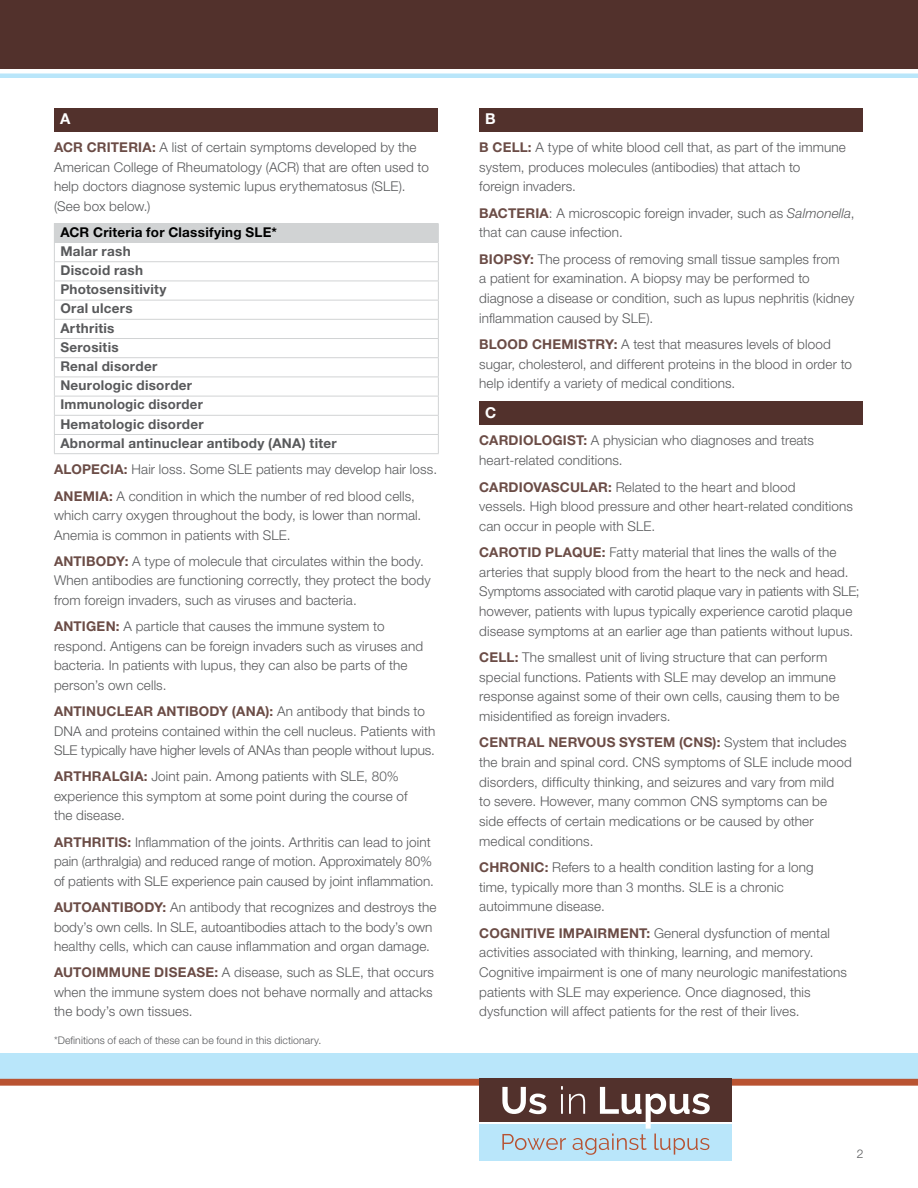
<style>
.page{position:relative;width:918px;height:1188px;background:#fff}
.page>*{position:absolute;margin:0;border:0;box-sizing:border-box;transform-origin:0 0}
.t1{font:700 15px "Helvetica Neue";color:#fff}
.t2{font:300 13.5px/19.6px "Helvetica Neue";letter-spacing:.01em;color:#58595b}
.t3{font:700 13.5px/19.2px "Helvetica Neue";letter-spacing:.02em;color:#58595b}
.t4{font:700 13.5px "Helvetica Neue";letter-spacing:.02em;color:#000}
.t5{font:300 12px "Helvetica Neue";color:#58595b}
.t6{font:300 10.5px "Helvetica Neue";letter-spacing:.01em;color:#58595b}
.s1{font-weight:700;color:#6b4c46}
.s2{font-style:italic}
</style>
<div class="page">
<div style="left:0;top:0;width:918px;height:69px;background:#52312c"></div>
<hr style="left:0;top:74px;width:918px;height:4px;background:#b9e6fa">
<div style="left:0;top:1053px;width:918px;height:29px;background:#b9e6fa"></div>
<div style="left:0;top:1079px;width:918px;height:7px;background:#b95331"></div>
<div style="left:480px;top:1123px;width:252px;height:38px;background:#b9e6fa"></div>
<div style="left:480px;top:1079px;width:252px;height:43px;background:#52312c"></div>
<hr style="left:480px;top:1122px;width:252px;height:2px;background:#fff">
<svg style="left:502px;top:1086px;width:208px;height:69px"></svg>
<div style="left:54px;top:108px;width:384px;height:24px;background:#52312c"></div>
<div style="left:54px;top:223px;width:384px;height:20px;background:#d1d3d4"></div>
<hr style="left:54px;top:261px;width:385px;height:1px;background:#d1d3d4">
<hr style="left:54px;top:281px;width:385px;height:1px;background:#d1d3d4">
<hr style="left:54px;top:300px;width:385px;height:1px;background:#d1d3d4">
<hr style="left:54px;top:319px;width:385px;height:1px;background:#d1d3d4">
<hr style="left:54px;top:338px;width:385px;height:1px;background:#d1d3d4">
<hr style="left:54px;top:357px;width:385px;height:1px;background:#d1d3d4">
<hr style="left:54px;top:377px;width:385px;height:1px;background:#d1d3d4">
<hr style="left:54px;top:396px;width:385px;height:1px;background:#d1d3d4">
<hr style="left:54px;top:415px;width:385px;height:1px;background:#d1d3d4">
<hr style="left:54px;top:434px;width:385px;height:1px;background:#d1d3d4">
<svg style="left:54px;top:243px;width:1px;height:210px"></svg>
<svg style="left:438px;top:223px;width:1px;height:230px"></svg>
<hr style="left:54px;top:453px;width:385px;height:1px;background:#d1d3d4">
<div style="left:479px;top:108px;width:384px;height:24px;background:#52312c"></div>
<div style="left:479px;top:401px;width:384px;height:24px;background:#52312c"></div>
<p class="t1" style="left:60px;top:110px;width:12px">A</p>
<p class="t2" style="left:54px;top:137px;width:376px"><span class="s1">ACR CRITERIA:</span> A list of certain symptoms developed by the American College of Rheumatology (ACR) that are often used to help doctors diagnose systemic lupus erythematosus (SLE). (See box below.)</p>
<p class="t4" style="left:60px;top:224px;width:218px">ACR Criteria for Classifying SLE*</p>
<p class="t3" style="left:60px;top:241px;width:278px">Malar rash<br>Discoid rash<br>Photosensitivity<br>Oral ulcers<br>Arthritis<br>Serositis<br>Renal disorder<br>Neurologic disorder<br>Immunologic disorder<br>Hematologic disorder<br>Abnormal antinuclear antibody (ANA) titer</p>
<p class="t2" style="left:54px;top:456px;width:385px;line-height:26.2px"><span class="s1">ALOPECIA:</span> Hair loss. Some SLE patients may develop hair loss.<br><span class="s1">ANEMIA:</span> A condition in which the number of red blood cells,</p>
<p class="t2" style="left:54px;top:505px;width:369px">which carry oxygen throughout the body, is lower than normal.<br>Anemia is common in patients with SLE.</p>
<p class="t2" style="left:54px;top:551px;width:378px"><span class="s1">ANTIBODY:</span> A type of molecule that circulates within the body.<br>When antibodies are functioning correctly, they protect the body from foreign invaders, such as viruses and bacteria.</p>
<p class="t2" style="left:54px;top:616px;width:371px"><span class="s1">ANTIGEN:</span> A particle that causes the immune system to respond. Antigens can be foreign invaders such as viruses and bacteria. In patients with lupus, they can also be parts of the person’s own cells.</p>
<p class="t2" style="left:54px;top:701px;width:383px"><span class="s1">ANTINUCLEAR ANTIBODY (ANA):</span> An antibody that binds to<br>DNA and proteins contained within the cell nucleus. Patients with<br>SLE typically have higher levels of ANAs than people without lupus.</p>
<p class="t2" style="left:54px;top:767px;width:355px"><span class="s1">ARTHRALGIA:</span> Joint pain. Among patients with SLE, 80% experience this symptom at some point during the course of the disease.</p>
<p class="t2" style="left:54px;top:832px;width:381px"><span class="s1">ARTHRITIS:</span> Inflammation of the joints. Arthritis can lead to joint pain (arthralgia) and reduced range of motion. Approximately 80% of patients with SLE experience pain caused by joint inflammation.</p>
<p class="t2" style="left:54px;top:897px;width:384px"><span class="s1">AUTOANTIBODY:</span> An antibody that recognizes and destroys the body’s own cells. In SLE, autoantibodies attach to the body’s own healthy cells, which can cause inflammation and organ damage.</p>
<p class="t2" style="left:54px;top:962px;width:382px;text-align:justify"><span class="s1">AUTOIMMUNE DISEASE:</span> A disease, such as SLE, that occurs when the immune system does not behave normally and attacks the body’s own tissues.</p>
<p class="t6" style="left:54px;top:1034px;width:269px">*Definitions of each of these can be found in this dictionary.</p>
<p class="t1" style="left:485px;top:110px;width:12px">B</p>
<p class="t2" style="left:479px;top:137px;width:368px"><span class="s1">B CELL:</span> A type of white blood cell that, as part of the immune system, produces molecules (antibodies) that attach to<br>foreign invaders.</p>
<p class="t2" style="left:479px;top:203px;width:377px"><span class="s1">BACTERIA</span>: A microscopic foreign invader, such as <span class="s2">Salmonella</span>, that can cause infection.</p>
<p class="t2" style="left:479px;top:249px;width:377px"><span class="s1">BIOPSY:</span> The process of removing small tissue samples from<br>a patient for examination. A biopsy may be performed to diagnose a disease or condition, such as lupus nephritis (kidney inflammation caused by SLE).</p>
<p class="t2" style="left:479px;top:334px;width:374px"><span class="s1">BLOOD CHEMISTRY:</span> A test that measures levels of blood sugar, cholesterol, and different proteins in the blood in order to help identify a variety of medical conditions.</p>
<p class="t1" style="left:485px;top:403px;width:13px">C</p>
<p class="t2" style="left:479px;top:431px;width:336px"><span class="s1">CARDIOLOGIST:</span> A physician who diagnoses and treats heart-related conditions.</p>
<p class="t2" style="left:479px;top:477px;width:375px"><span class="s1">CARDIOVASCULAR:</span> Related to the heart and blood<br>vessels. High blood pressure and other heart-related conditions can occur in people with SLE.</p>
<p class="t2" style="left:479px;top:542px;width:382px"><span class="s1">CAROTID PLAQUE:</span> Fatty material that lines the walls of the arteries that supply blood from the heart to the neck and head.<br>Symptoms associated with carotid plaque vary in patients with SLE; however, patients with lupus typically experience carotid plaque disease symptoms at an earlier age than patients without lupus.</p>
<p class="t2" style="left:479px;top:647px;width:362px"><span class="s1">CELL:</span> The smallest unit of living structure that can perform special functions. Patients with SLE may develop an immune response against some of their own cells, causing them to be misidentified as foreign invaders.</p>
<p class="t2" style="left:479px;top:733px;width:374px"><span class="s1">CENTRAL NERVOUS SYSTEM (CNS):</span> System that includes the brain and spinal cord. CNS symptoms of SLE include mood disorders, difficulty thinking, and seizures and vary from mild<br>to severe. However, many common CNS symptoms can be side effects of certain medications or be caused by other medical conditions.</p>
<p class="t2" style="left:479px;top:857px;width:336px"><span class="s1">CHRONIC:</span> Refers to a health condition lasting for a long time, typically more than 3 months. SLE is a chronic autoimmune disease.</p>
<p class="t2" style="left:479px;top:923px;width:369px"><span class="s1">COGNITIVE IMPAIRMENT:</span> General dysfunction of mental activities associated with thinking, learning, and memory.<br>Cognitive impairment is one of many neurologic manifestations patients with SLE may experience. Once diagnosed, this dysfunction will affect patients for the rest of their lives.</p>
<p class="t5" style="left:857px;top:1147px;width:8px">2</p>
</div>
